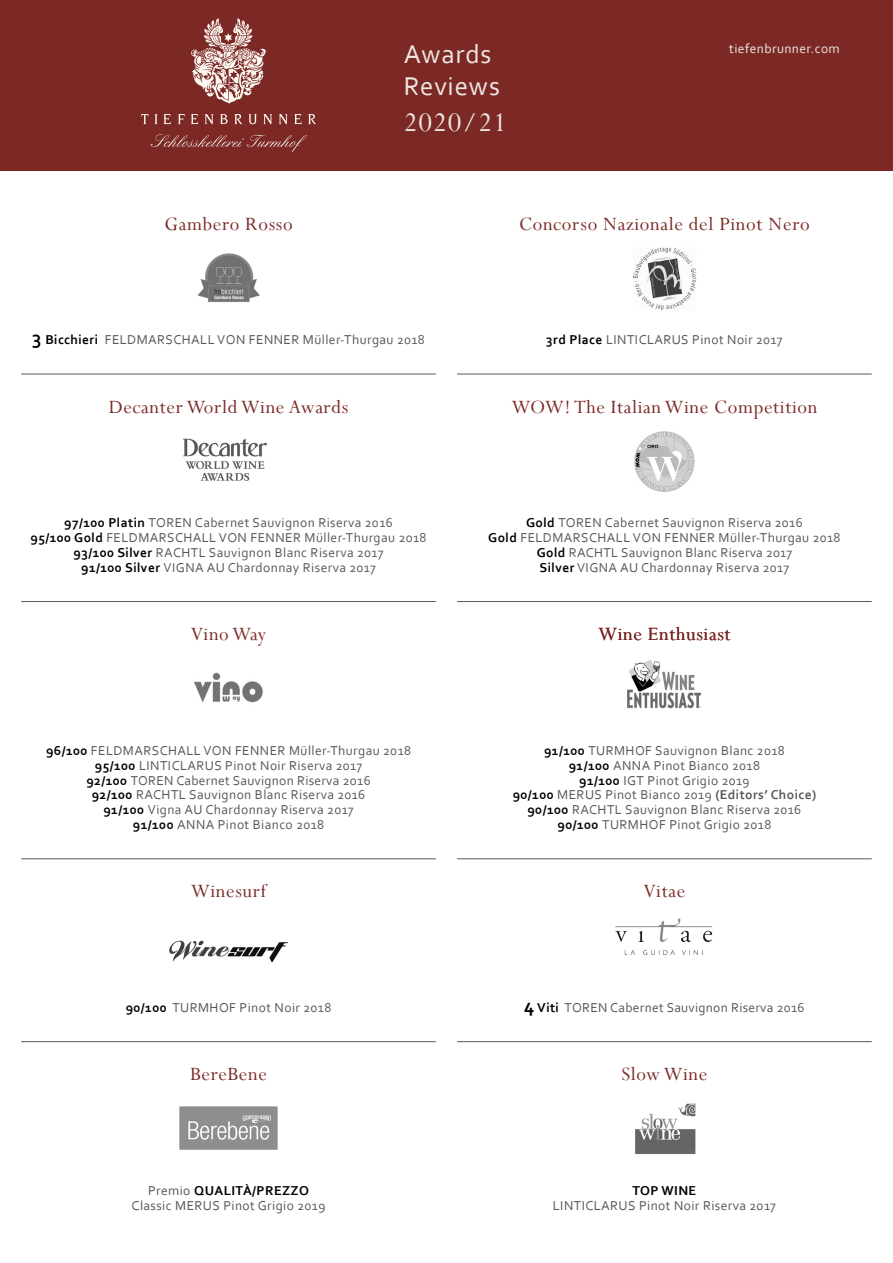
<style>
.page{position:relative;width:893px;height:1263px;background:#fff}
.page>*{position:absolute;margin:0;border:0;box-sizing:border-box;transform-origin:0 0}
.t1{font:30px "Perpetua";letter-spacing:.03em;color:#ece8e1}
.t2{font:27px/32.4px "Corbel";letter-spacing:.03em;color:#ece8e1}
.t3{font:21px "Perpetua";letter-spacing:.03em;color:#7c2926}
.t4{font:13.5px/14.9px "Corbel";letter-spacing:.03em;color:#585857;text-align:center}
.t5{font:13.5px "Corbel";letter-spacing:.03em;color:#ece8e1}
.t6{font:700 13.5px "Corbel";letter-spacing:.03em;color:#000}
.s1{font-weight:700;font-size:19.5px;color:#000}
.s2{font-weight:700;color:#000}
.s3{font-weight:700}
</style>
<div class="page">
<div style="left:0;top:0;width:893px;height:170px;background:#7c2926"></div>
<svg style="left:141px;top:114px;width:175px;height:10px"></svg>
<svg style="left:191px;top:18px;width:75px;height:86px"></svg>
<svg style="left:151px;top:134px;width:156px;height:18px"></svg>
<img style="left:627px;top:660px;width:74px;height:49px">
<hr style="left:457px;top:1041px;width:415px;height:1px;background:#585857">
<hr style="left:457px;top:858px;width:415px;height:1px;background:#585857">
<hr style="left:457px;top:601px;width:415px;height:1px;background:#585857">
<hr style="left:457px;top:374px;width:415px;height:1px;background:#585857">
<img style="left:634px;top:431px;width:61px;height:61px">
<img style="left:183px;top:438px;width:85px;height:43px">
<img style="left:197px;top:253px;width:63px;height:50px">
<img style="left:633px;top:247px;width:64px;height:64px">
<img style="left:194px;top:672px;width:69px;height:31px">
<img style="left:615px;top:918px;width:98px;height:37px">
<img style="left:179px;top:1106px;width:99px;height:44px">
<img style="left:635px;top:1103px;width:61px;height:52px">
<img style="left:169px;top:940px;width:119px;height:23px">
<hr style="left:21px;top:374px;width:415px;height:1px;background:#585857">
<hr style="left:21px;top:1041px;width:415px;height:1px;background:#585857">
<hr style="left:21px;top:858px;width:415px;height:1px;background:#585857">
<hr style="left:21px;top:601px;width:415px;height:1px;background:#585857">
<h2 class="t2" style="left:404px;top:37px;width:97px">Awards<br>Reviews</h2>
<h1 class="t1" style="left:404px;top:104px;width:104px">2020/21</h1>
<p class="t5" style="left:729px;top:40px;width:112px">tiefenbrunner.com</p>
<h3 class="t3" style="left:164px;top:211px;width:130px">Gambero Rosso</h3>
<h3 class="t3" style="left:519px;top:211px;width:292px">Concorso Nazionale del Pinot Nero</h3>
<p class="t4" style="left:32px;top:332px;width:394px"><span class="s1">3</span> <span class="s2">Bicchieri</span> FELDMARSCHALL VON FENNER Müller-Thurgau 2018</p>
<p class="t4" style="left:546px;top:332px;width:238px"><span class="s2">3rd Place</span> LINTICLARUS Pinot Noir 2017</p>
<h3 class="t3" style="left:109px;top:393px;width:241px">Decanter World Wine Awards</h3>
<h3 class="t3" style="left:511px;top:393px;width:308px">WOW! The Italian Wine Competition</h3>
<p class="t4" style="left:31px;top:515px;width:397px"><span class="s2">97/100 Platin</span> TOREN Cabernet Sauvignon Riserva 2016<br><span class="s2">95/100 Gold</span> FELDMARSCHALL VON FENNER Müller-Thurgau 2018<br><span class="s2">93/100 Silver</span> RACHTL Sauvignon Blanc Riserva 2017<br><span class="s2">91/100 Silver</span> VIGNA AU Chardonnay Riserva 2017</p>
<p class="t4" style="left:488px;top:515px;width:354px"><span class="s2">Gold</span> TOREN Cabernet Sauvignon Riserva 2016<br><span class="s2">Gold</span> FELDMARSCHALL VON FENNER Müller-Thurgau 2018<br><span class="s2">Gold</span> RACHTL Sauvignon Blanc Riserva 2017<br><span class="s2">Silver</span> VIGNA AU Chardonnay Riserva 2017</p>
<h3 class="t3" style="left:191px;top:621px;width:77px">Vino Way</h3>
<h3 class="t3" style="left:598px;top:621px;width:134px">Wine Enthusiast</h3>
<p class="t4" style="left:46px;top:742px;width:367px"><span class="s2">96/100</span> FELDMARSCHALL VON FENNER Müller-Thurgau 2018<br><span class="s2">95/100</span> LINTICLARUS Pinot Noir Riserva 2017<br><span class="s2">92/100</span> TOREN Cabernet Sauvignon Riserva 2016<br><span class="s2">92/100</span> RACHTL Sauvignon Blanc Riserva 2016<br><span class="s2">91/100</span> Vigna AU Chardonnay Riserva 2017<br><span class="s2">91/100</span> ANNA Pinot Bianco 2018</p>
<p class="t4" style="left:513px;top:742px;width:305px"><span class="s2">91/100</span> TURMHOF Sauvignon Blanc 2018<br><span class="s2">91/100</span> ANNA Pinot Bianco 2018<br><span class="s2">91/100</span> IGT Pinot Grigio 2019<br><span class="s2">90/100</span> MERUS Pinot Bianco 2019 <span class="s3">(Editors’ Choice)<br></span><span class="s2">90/100</span> RACHTL Sauvignon Blanc Riserva 2016<br><span class="s2">90/100</span> TURMHOF Pinot Grigio 2018</p>
<h3 class="t3" style="left:191px;top:878px;width:77px">Winesurf</h3>
<h3 class="t3" style="left:643px;top:878px;width:43px">Vitae</h3>
<p class="t4" style="left:126px;top:1000px;width:207px"><span class="s2">90/100</span> TURMHOF Pinot Noir 2018</p>
<p class="t4" style="left:524px;top:1000px;width:282px"><span class="s1">4</span> <span class="s2">Viti</span> TOREN Cabernet Sauvignon Riserva 2016</p>
<h3 class="t3" style="left:190px;top:1061px;width:78px">BereBene</h3>
<h3 class="t3" style="left:621px;top:1061px;width:87px">Slow Wine</h3>
<p class="t4" style="left:132px;top:1183px;width:195px">Premio <span class="s2">QUALITÀ/PREZZO<br></span>Classic MERUS Pinot Grigio 2019</p>
<p class="t6" style="left:632px;top:1182px;width:65px">TOP WINE</p>
<p class="t4" style="left:553px;top:1197px;width:225px">LINTICLARUS Pinot Noir Riserva 2017</p>
</div>
